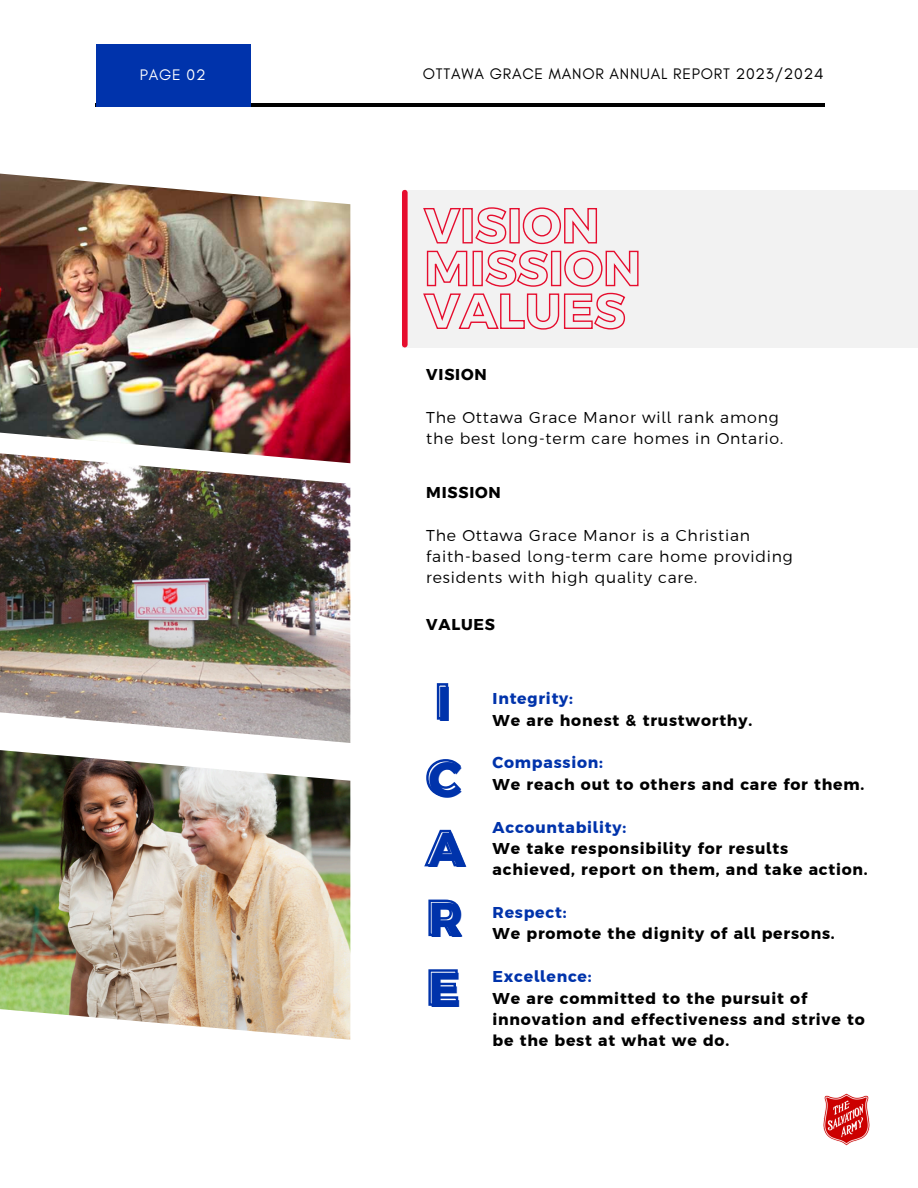
<style>
.page{position:relative;width:918px;height:1188px;background:#fff}
.page>*{position:absolute;margin:0;border:0;box-sizing:border-box;transform-origin:0 0}
.t1{font:700 48.6px/69.8px "Argentum Sans";color:#0033ab}
.t2{font:700 15.6px/21.3px "Argentum Sans";letter-spacing:.05em;color:#000}
.t3{font:300 15.6px/21.3px "Argentum Sans";letter-spacing:.05em;color:#000}
.t4{font:15.6px "Glacial Indifference";letter-spacing:.05em;color:#000}
.t5{font:15.6px "Glacial Indifference";letter-spacing:.05em;color:#fff}
.s1{color:#0033ab}
</style>
<div class="page">
<hr style="left:95px;top:103px;width:729px;height:4px;background:#000">
<div style="left:96px;top:44px;width:155px;height:62px;background:#0033ab"></div>
<img style="left:824px;top:1093px;width:46px;height:53px">
<div style="left:402px;top:190px;width:516px;height:158px;background:#f2f2f2"></div>
<img style="left:0;top:173px;width:350px;height:273px">
<img style="left:0;top:446px;width:350px;height:594px">
<div style="left:402px;top:193px;width:6px;height:152px;background:#e60d2e"></div>
<svg style="left:423px;top:207px;width:216px;height:123px"></svg>
<div style="left:437px;top:683px;width:11px;height:37px;border:2px solid #0033ab"></div>
<svg style="left:426px;top:759px;width:36px;height:38px"></svg>
<svg style="left:424px;top:829px;width:42px;height:38px"></svg>
<svg style="left:428px;top:899px;width:35px;height:38px"></svg>
<svg style="left:428px;top:969px;width:31px;height:37px"></svg>
<h4 class="t5" style="left:140px;top:65px;width:67px">PAGE 02</h4>
<h4 class="t4" style="left:423px;top:65px;width:402px">OTTAWA GRACE MANOR ANNUAL REPORT 2023/2024</h4>
<p class="t2" style="left:426px;top:364px;width:62px">VISION</p>
<p class="t3" style="left:426px;top:407px;width:358px">The Ottawa Grace Manor will rank among the best long-term care homes in Ontario.</p>
<p class="t2" style="left:426px;top:481px;width:76px">MISSION</p>
<p class="t3" style="left:426px;top:524px;width:368px">The Ottawa Grace Manor is a Christian faith-based long-term care home providing residents with high quality care.</p>
<h4 class="t2" style="left:426px;top:614px;width:70px">VALUES</h4>
<h1 class="t1" style="left:429px;top:665px;width:35px;line-height:76.5px">I<br>C</h1>
<h1 class="t1" style="left:429px;top:815px;width:39px;text-align:justify">A R E</h1>
<p class="t2" style="left:493px;top:688px;width:261px"><span class="s1">Integrity:<br></span>We are honest &amp; trustworthy.</p>
<p class="t2" style="left:493px;top:752px;width:373px"><span class="s1">Compassion:<br></span>We reach out to others and care for them.</p>
<p class="t2" style="left:493px;top:816px;width:377px"><span class="s1">Accountability:<br></span>We take responsibility for results achieved, report on them, and take action.</p>
<h1 class="t2" style="left:493px;top:902px;width:344px"><span class="s1">Respect:<br></span>We promote the dignity of all persons.</h1>
<h2 class="t2" style="left:493px;top:966px;width:374px"><span class="s1">Excellence:<br></span>We are committed to the pursuit of innovation and effectiveness and strive to be the best at what we do.</h2>
</div>
